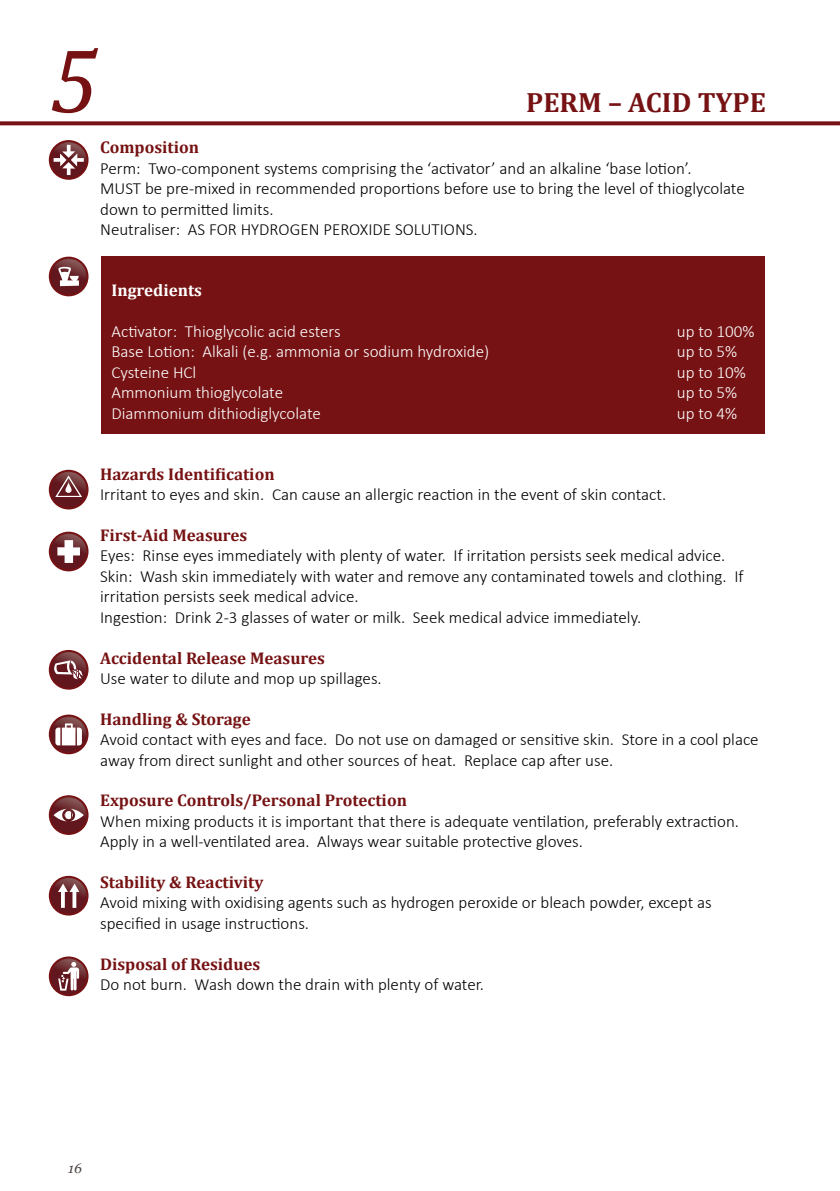
<style>
.page{position:relative;width:840px;height:1191px;background:#fff}
.page>*{position:absolute;margin:0;border:0;box-sizing:border-box;transform-origin:0 0}
.t1{font:italic 92px "Cambria";color:#761213}
.t2{font:700 28px "Cambria";color:#761213}
.t3{font:300 17px/20.4px "Calibri";color:#000}
.t4{font:300 17px "Calibri";color:#fff}
.t5{font:700 17px "Cambria";color:#761213}
.t6{font:700 17px "Cambria";color:#fff}
.t7{font:italic 13.8px "Georgia";color:#4e4542}
</style>
<div class="page">
<svg style="left:0;top:121px;width:839px;height:4px;fill:#761213"></svg>
<div style="left:102px;top:257px;width:662px;height:177px;background:#761213"></div>
<svg style="left:49px;top:140px;width:39px;height:40px"></svg>
<img style="left:51px;top:142px;width:35px;height:36px;border-radius:18px">
<svg style="left:54px;top:145px;width:30px;height:30px"></svg>
<svg style="left:49px;top:257px;width:39px;height:39px"></svg>
<img style="left:51px;top:259px;width:35px;height:35px;border-radius:18px">
<svg style="left:58px;top:267px;width:21px;height:19px"></svg>
<svg style="left:49px;top:470px;width:39px;height:39px"></svg>
<img style="left:51px;top:472px;width:35px;height:35px;border-radius:18px">
<svg style="left:55px;top:475px;width:27px;height:22px"></svg>
<svg style="left:49px;top:531px;width:39px;height:40px"></svg>
<img style="left:51px;top:533px;width:35px;height:36px;border-radius:18px">
<svg style="left:57px;top:540px;width:23px;height:23px"></svg>
<svg style="left:49px;top:714px;width:39px;height:40px"></svg>
<img style="left:51px;top:716px;width:35px;height:36px;border-radius:18px">
<svg style="left:55px;top:723px;width:27px;height:22px"></svg>
<svg style="left:49px;top:795px;width:39px;height:40px"></svg>
<img style="left:51px;top:797px;width:35px;height:36px;border-radius:18px">
<svg style="left:54px;top:808px;width:30px;height:13px"></svg>
<svg style="left:49px;top:956px;width:39px;height:40px"></svg>
<img style="left:51px;top:958px;width:35px;height:36px;border-radius:18px">
<svg style="left:58px;top:962px;width:21px;height:29px"></svg>
<svg style="left:49px;top:650px;width:39px;height:39px"></svg>
<img style="left:51px;top:652px;width:35px;height:35px;border-radius:18px">
<svg style="left:54px;top:660px;width:29px;height:19px"></svg>
<svg style="left:49px;top:876px;width:39px;height:39px"></svg>
<img style="left:51px;top:878px;width:35px;height:35px;border-radius:18px">
<svg style="left:58px;top:883px;width:21px;height:25px"></svg>
<h1 class="t1" style="left:49px;top:16px;width:50px">5</h1>
<h2 class="t2" style="left:526px;top:82px;width:241px">PERM – ACID TYPE</h2>
<p class="t5" style="left:100px;top:135px;width:100px">Composition</p>
<p class="t3" style="left:100px;top:158px;width:645px">Perm: Two-component systems comprising the ‘activator’ and an alkaline ‘base lotion’.<br>MUST be pre-mixed in recommended proportions before use to bring the level of thioglycolate down to permitted limits.<br>Neutraliser: AS FOR HYDROGEN PEROXIDE SOLUTIONS.</p>
<p class="t6" style="left:111px;top:278px;width:92px">Ingredients</p>
<p class="t4" style="left:111px;top:321px;width:230px">Activator: Thioglycolic acid esters</p>
<p class="t4" style="left:676px;top:321px;width:79px">up to 100%</p>
<p class="t4" style="left:111px;top:341px;width:379px">Base Lotion: Alkali (e.g. ammonia or sodium hydroxide)</p>
<p class="t4" style="left:676px;top:341px;width:62px">up to 5%</p>
<p class="t4" style="left:111px;top:361px;width:86px">Cysteine HCl</p>
<p class="t4" style="left:676px;top:361px;width:70px">up to 10%</p>
<p class="t4" style="left:111px;top:382px;width:173px">Ammonium thioglycolate</p>
<p class="t4" style="left:676px;top:382px;width:62px">up to 5%</p>
<p class="t4" style="left:111px;top:402px;width:211px">Diammonium dithiodiglycolate</p>
<p class="t4" style="left:676px;top:402px;width:62px">up to 4%</p>
<p class="t5" style="left:100px;top:462px;width:176px">Hazards Identification</p>
<p class="t3" style="left:100px;top:484px;width:567px">Irritant to eyes and skin. Can cause an allergic reaction in the event of skin contact.</p>
<p class="t5" style="left:100px;top:523px;width:149px">First-Aid Measures</p>
<p class="t3" style="left:100px;top:545px;width:644px">Eyes: Rinse eyes immediately with plenty of water. If irritation persists seek medical advice.<br>Skin: Wash skin immediately with water and remove any contaminated towels and clothing. If irritation persists seek medical advice.<br>Ingestion: Drink 2-3 glasses of water or milk. Seek medical advice immediately.</p>
<p class="t5" style="left:100px;top:645px;width:226px">Accidental Release Measures</p>
<p class="t3" style="left:100px;top:668px;width:283px">Use water to dilute and mop up spillages.</p>
<p class="t5" style="left:100px;top:707px;width:152px">Handling &amp; Storage</p>
<p class="t3" style="left:100px;top:729px;width:659px">Avoid contact with eyes and face. Do not use on damaged or sensitive skin. Store in a cool place away from direct sunlight and other sources of heat. Replace cap after use.</p>
<p class="t5" style="left:100px;top:788px;width:308px">Exposure Controls/Personal Protection</p>
<p class="t3" style="left:100px;top:810px;width:640px">When mixing products it is important that there is adequate ventilation, preferably extraction.<br>Apply in a well-ventilated area. Always wear suitable protective gloves.</p>
<p class="t5" style="left:100px;top:870px;width:165px">Stability &amp; Reactivity</p>
<p class="t3" style="left:100px;top:892px;width:612px">Avoid mixing with oxidising agents such as hydrogen peroxide or bleach powder, except as specified in usage instructions.</p>
<p class="t5" style="left:100px;top:951px;width:162px">Disposal of Residues</p>
<p class="t3" style="left:100px;top:974px;width:385px">Do not burn. Wash down the drain with plenty of water.</p>
<p class="t7" style="left:68px;top:1159px;width:15px">16</p>
</div>
